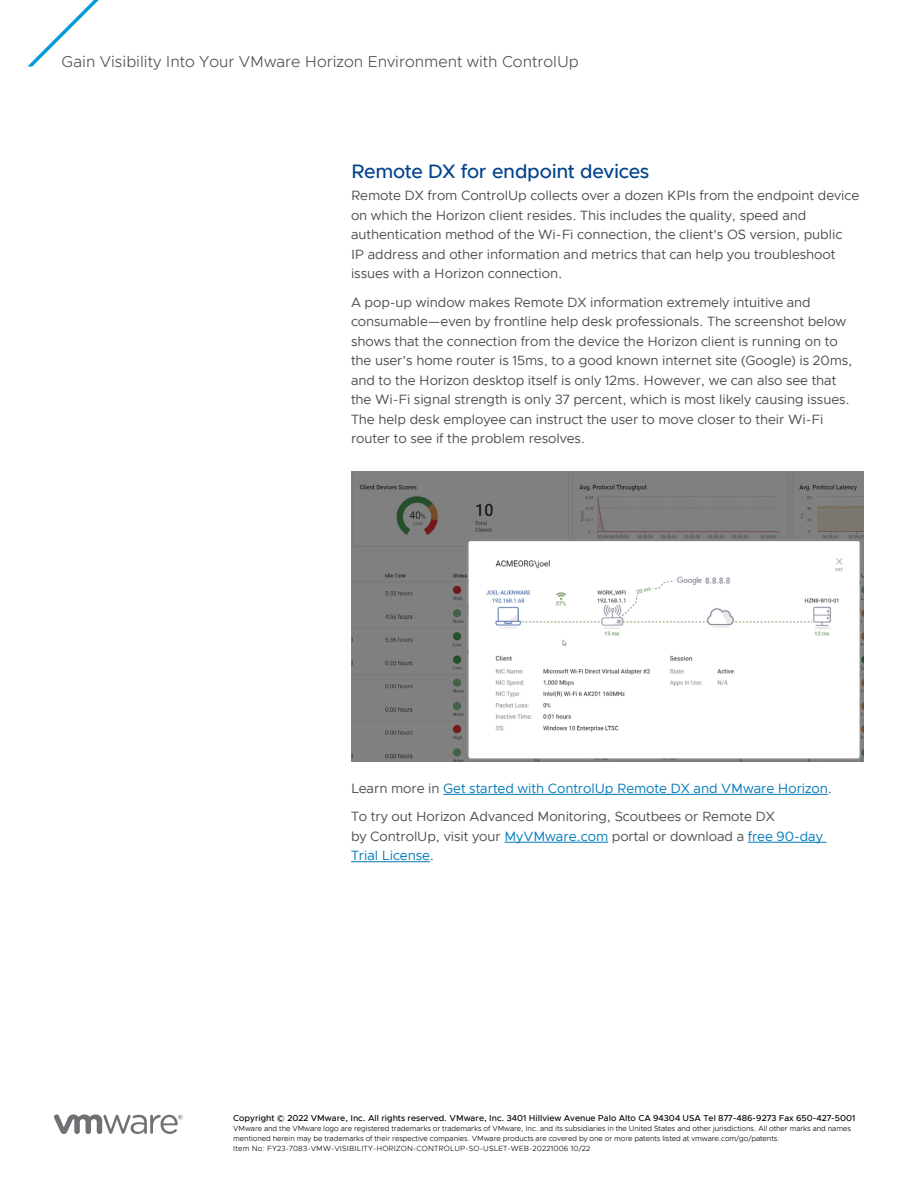
<style>
.page{position:relative;width:918px;height:1188px;background:#fff}
.page>*{position:absolute;margin:0;border:0;box-sizing:border-box;transform-origin:0 0}
._2a__SUBHEAD_1{font:500 19.5px "Metropolis";letter-spacing:-.015em;color:#00438c}
.t1{font:300 15.75px "Metropolis";color:#4d4d4f}
._3a__BODY_TEXT{font:13.5px/19.5px "Metropolis";letter-spacing:-.005em;color:#4d4d4f}
._3a__BODY_TEXT-2{font:13.5px "Metropolis";letter-spacing:-.005em;color:#007ab8}
.t2{font:500 8.7px "Metropolis";color:#000}
.t3{font:300 7.5px/9.8px "Metropolis";letter-spacing:-.01em;color:#000}
.s1{color:#4d4d4f}
.s2{color:#007ab8}
</style>
<div class="page">
<svg style="left:54px;top:1114px;width:129px;height:20px"></svg>
<svg style="left:27px;top:0;width:72px;height:67px"></svg>
<hr style="left:443px;top:794px;width:385px;height:1px;background:#007ab8">
<hr style="left:504px;top:842px;width:104px;height:1px;background:#007ab8">
<hr style="left:748px;top:842px;width:79px;height:1px;background:#007ab8">
<hr style="left:351px;top:861px;width:79px;height:1px;background:#007ab8">
<img style="left:351px;top:472px;width:513px;height:290px">
<p class="t1" style="left:62px;top:51px;width:519px">Gain Visibility Into Your VMware Horizon Environment with ControlUp</p>
<h2 class="_2a__SUBHEAD_1" style="left:351px;top:159px;width:300px">Remote DX for endpoint devices</h2>
<p class="_3a__BODY_TEXT" style="left:351px;top:186px;width:510px">Remote DX from ControlUp collects over a dozen KPIs from the endpoint device on which the Horizon client resides. This includes the quality, speed and authentication method of the Wi-Fi connection, the client’s OS version, public<br>IP address and other information and metrics that can help you troubleshoot issues with a Horizon connection.</p>
<p class="_3a__BODY_TEXT" style="left:351px;top:292px;width:503px">A pop-up window makes Remote DX information extremely intuitive and consumable—even by frontline help desk professionals. The screenshot below shows that the connection from the device the Horizon client is running on to the user’s home router is 15ms, to a good known internet site (Google) is 20ms, and to the Horizon desktop itself is only 12ms. However, we can also see that the Wi-Fi signal strength is only 37 percent, which is most likely causing issues.<br>The help desk employee can instruct the user to move closer to their Wi-Fi router to see if the problem resolves.</p>
<p class="_3a__BODY_TEXT-2" style="left:351px;top:780px;width:483px"><span class="s1">Learn more in</span> Get started with ControlUp Remote DX and VMware Horizon<span class="s1">.</span></p>
<p class="_3a__BODY_TEXT" style="left:351px;top:807px;width:473px">To try out Horizon Advanced Monitoring, Scoutbees or Remote DX<br>by ControlUp, visit your <span class="s2">MyVMware.com</span> portal or download a <span class="s2">free 90-day<br>Trial License</span>.</p>
<p class="t2" style="left:233px;top:1113px;width:624px">Copyright © 2022 VMware, Inc. All rights reserved. VMware, Inc. 3401 Hillview Avenue Palo Alto CA 94304 USA Tel 877-486-9273 Fax 650-427-5001</p>
<p class="t3" style="left:233px;top:1124px;width:619px">VMware and the VMware logo are registered trademarks or trademarks of VMware, Inc. and its subsidiaries in the United States and other jurisdictions. All other marks and names mentioned herein may be trademarks of their respective companies. VMware products are covered by one or more patents listed at vmware.com/go/patents.<br>Item No: FY23-7083-VMW-VISIBILITY-HORIZON-CONTROLUP-SO-USLET-WEB-20221006 10/22</p>
</div>
